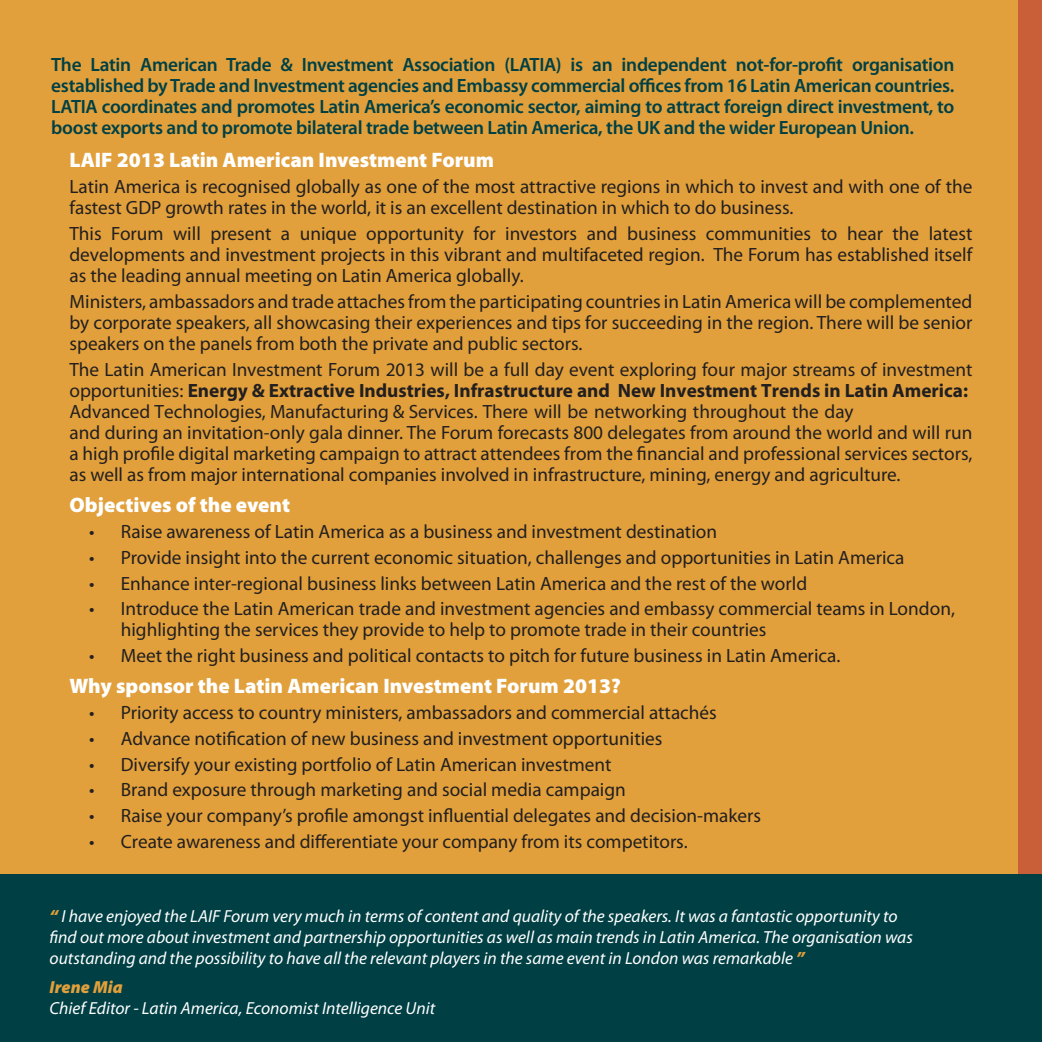
<style>
.page{position:relative;width:1042px;height:1042px;background:#fff}
.page>*{position:absolute;margin:0;border:0;box-sizing:border-box;transform-origin:0 0}
.t1{font:900 21px "Myriad Pro";color:#fff}
.t2{font:19.25px/21px "Myriad Pro";color:#231f20}
.t3{font:600 19.25px/21px "Myriad Pro";letter-spacing:-.015em;color:#004045;text-align:justify}
.t4{font:italic 17.5px/21px "Myriad Pro";color:#fff}
.t5{font:italic 900 17.5px "Myriad Pro";color:#e1a03b}
.s1{font-weight:700}
.s2{font-weight:900;color:#e1a03b}
</style>
<div class="page">
<div style="left:0;top:0;width:1018px;height:875px;background:#e1a03b"></div>
<div style="left:1018px;top:0;width:24px;height:945px;background:#c85f39"></div>
<div style="left:0;top:875px;width:1042px;height:167px;background:#004045"></div>
<p class="t3" style="left:51px;top:54px;width:904px">The Latin American Trade &amp; Investment Association (LATIA) is an independent not-for-profit organisation established by Trade and Investment agencies and Embassy commercial offices from 16 Latin American countries.<br>LATIA coordinates and promotes Latin America’s economic sector, aiming to attract foreign direct investment, to boost exports and to promote bilateral trade between Latin America, the UK and the wider European Union.</p>
<p class="t1" style="left:69px;top:148px;width:426px">LAIF 2013 Latin American Investment Forum</p>
<p class="t2" style="left:69px;top:177px;width:904px">Latin America is recognised globally as one of the most attractive regions in which to invest and with one of the fastest GDP growth rates in the world, it is an excellent destination in which to do business.</p>
<p class="t2" style="left:69px;top:224px;width:904px;text-align:justify">This Forum will present a unique opportunity for investors and business communities to hear the latest developments and investment projects in this vibrant and multifaceted region. The Forum has established itself as the leading annual meeting on Latin America globally.</p>
<p class="t2" style="left:69px;top:292px;width:904px;text-align:justify">Ministers, ambassadors and trade attaches from the participating countries in Latin America will be complemented by corporate speakers, all showcasing their experiences and tips for succeeding in the region. There will be senior speakers on the panels from both the private and public sectors.</p>
<p class="t2" style="left:69px;top:360px;width:904px">The Latin American Investment Forum 2013 will be a full day event exploring four major streams of investment opportunities: <span class="s1">Energy &amp; Extractive Industries, Infrastructure and New Investment Trends in Latin America:<br></span>Advanced Technologies, Manufacturing &amp; Services. There will be networking throughout the day<br>and during an invitation-only gala dinner. The Forum forecasts 800 delegates from around the world and will run a high profile digital marketing campaign to attract attendees from the financial and professional services sectors, as well as from major international companies involved in infrastructure, mining, energy and agriculture.</p>
<p class="t1" style="left:69px;top:492px;width:222px">Objectives of the event</p>
<p class="t2" style="left:89px;top:520px;width:629px">• Raise awareness of Latin America as a business and investment destination</p>
<p class="t2" style="left:89px;top:546px;width:817px">• Provide insight into the current economic situation, challenges and opportunities in Latin America</p>
<p class="t2" style="left:89px;top:572px;width:719px">• Enhance inter-regional business links between Latin America and the rest of the world</p>
<p class="t2" style="left:121px;top:598px;width:836px;text-indent:-31px">• Introduce the Latin American trade and investment agencies and embassy commercial teams in London, highlighting the services they provide to help to promote trade in their countries</p>
<p class="t2" style="left:89px;top:645px;width:752px">• Meet the right business and political contacts to pitch for future business in Latin America.</p>
<p class="t1" style="left:69px;top:673px;width:553px">Why sponsor the Latin American Investment Forum 2013?</p>
<p class="t2" style="left:89px;top:701px;width:629px">• Priority access to country ministers, ambassadors and commercial attachés</p>
<p class="t2" style="left:89px;top:727px;width:575px">• Advance notification of new business and investment opportunities</p>
<p class="t2" style="left:89px;top:753px;width:524px">• Diversify your existing portfolio of Latin American investment</p>
<p class="t2" style="left:89px;top:779px;width:538px">• Brand exposure through marketing and social media campaign</p>
<p class="t2" style="left:89px;top:805px;width:673px">• Raise your company’s profile amongst influential delegates and decision-makers</p>
<p class="t2" style="left:89px;top:831px;width:600px">• Create awareness and differentiate your company from its competitors.</p>
<p class="t4" style="left:50px;top:905px;width:865px"><span class="s2">“</span> I have enjoyed the LAIF Forum very much in terms of content and quality of the speakers. It was a fantastic opportunity to find out more about investment and partnership opportunities as well as main trends in Latin America. The organisation was outstanding and the possibility to have all the relevant players in the same event in London was remarkable <span class="s2">”</span></p>
<p class="t5" style="left:50px;top:977px;width:75px">Irene Mia</p>
<p class="t4" style="left:50px;top:998px;width:387px">Chief Editor - Latin America, Economist Intelligence Unit</p>
</div>
